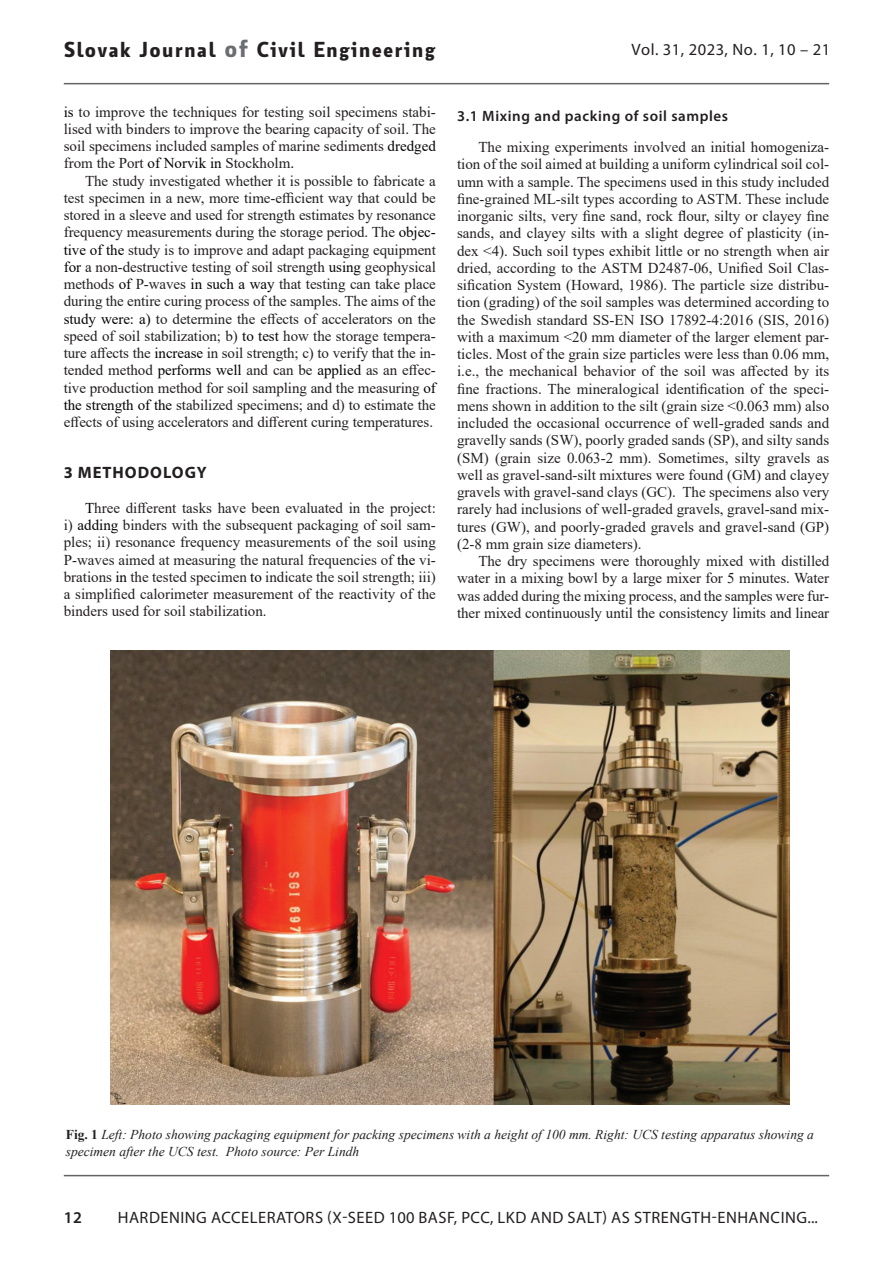
<style>
.page{position:relative;width:893px;height:1263px;background:#fff}
.page>*{position:absolute;margin:0;border:0;box-sizing:border-box;transform-origin:0 0}
.t1{font:700 21px "Botanika Demi CE";letter-spacing:.05em;color:#231f20}
.t2{font:16.5px "Myriad Pro";letter-spacing:.03em;color:#231f20}
.t3{font:700 16.5px "Myriad Pro";letter-spacing:.06em;color:#231f20}
.t4{font:600 16.5px "Myriad Pro";color:#231f20}
.t5{font:15px/17.2px "Times New Roman";color:#231f20;text-align:justify}
.t6{font:600 15px "Myriad Pro";letter-spacing:.04em;color:#231f20}
.t7{font:italic 13.5px/16.5px "Times New Roman";color:#231f20}
.s1{font-size:24px;color:#6c6d70}
.s2{color:#040503}
.s3{font-weight:700;font-style:normal}
</style>
<div class="page">
<hr style="left:64px;top:83px;width:765px;height:1px;background:#231f20">
<hr style="left:64px;top:1175px;width:765px;height:1px;background:#231f20">
<img style="left:110px;top:650px;width:679px;height:455px">
<h1 class="t1" style="left:64px;top:37px;width:373px">Slovak Journal <span class="s1">of</span> Civil Engineering</h1>
<p class="t5" style="left:64px;top:103px;width:374px"><span class="s2">is</span> to improve the techniques for testing soil specimens stabi&shy;lised with binders to improve the bearing capacity of soil. The soil specimens included samples of marine sediments <span class="s2">dredged </span>from the Port <span class="s2">of Norvik in</span> Stockholm<span class="s2">.</span></p>
<p class="t5" style="left:64px;top:172px;width:374px;text-indent:21px">The study investigated whether it is possible to fabricate a test specimen in a new, more time-efficient way that could be stored in a sleeve and used for strength estimates by resonance frequency measurements during the storage period. The <span class="s2">objec&shy;tive of the</span> study is to improve and adapt packaging equipment <span class="s2">for</span> a non-destructive testing of soil strength <span class="s2">using</span> geophysical methods <span class="s2">of</span> P-waves <span class="s2">in such a way</span> that testing can take place during the entire curing process of the samples. The aims of the <span class="s2">study were: a)</span> to determine the effects of accelerators on the speed of soil stabilization; b) <span class="s2">to test</span> how the storage tempera&shy;ture affects the <span class="s2">increase</span> in soil strength; c) to verify that the in&shy;tended method <span class="s2">performs well</span> and can be <span class="s2">applied</span> as an effec&shy;tive production method for soil sampling and the measuring <span class="s2">of the strength of the</span> stabilized specimens; and d) to estimate the effects of using accelerators and different curing temperatures.</p>
<p class="t3" style="left:64px;top:462px;width:145px">3 METHODOLOGY</p>
<p class="t5" style="left:64px;top:499px;width:374px;text-indent:21px"><span class="s2">T</span>hree different tasks have been evaluated in the project: i) <span class="s2">adding</span> binders with the subsequent packaging of soil sam&shy;ples; ii) resonance frequency measurements of the soil using P-waves aimed at measuring the natural frequencies of <span class="s2">the</span> vi&shy;brations <span class="s2">in</span> the tested specimen <span class="s2">to</span> indicate the soil strength; iii) a simplified calorimeter measurement of the reactivity of the binders used for soil stabilization.</p>
<p class="t2" style="left:631px;top:39px;width:200px">Vol. 31, 2023, No. 1, 10 – 21</p>
<p class="t6" style="left:457px;top:106px;width:273px">3.1 Mixing and packing of soil samples</p>
<p class="t5" style="left:457px;top:138px;width:374px;text-indent:21px">The mixing experiments involved an initial homogeniza&shy;tion of the soil aimed at building a uniform cylindrical soil col&shy;umn with a sample. The specimens used in this study included fine-grained ML-silt types according to ASTM. These include inorganic silts, very fine sand, rock flour, silty or clayey fine sands, and clayey silts with a slight degree of plasticity (in&shy;dex &lt;4). Such soil types exhibit little or no strength when air dried, according to the ASTM D2487-06, Unified Soil Clas&shy;sification System (Howard, 1986). The particle size distribu&shy;tion (grading) of the soil samples was determined according to the Swedish standard SS-EN ISO 17892-4:2016 (SIS, 2016) with a maximum &lt;20 mm diameter of the larger element par&shy;ticles. Most of the grain size particles were less than 0.06 mm, i.e., the mechanical behavior of the soil was affected by its fine fractions. The mineralogical identification of the speci&shy;mens shown in addition to the silt (grain size &lt;0.063 mm) also included the occasional occurrence of well-graded sands and gravelly sands (SW), poorly graded sands (SP), and silty sands (SM) (grain size 0.063-2 mm). Sometimes, silty gravels as well as gravel-sand-silt mixtures were found (GM) and clayey gravels with gravel-sand clays (GC). The specimens also very rarely had inclusions of well-graded gravels, gravel-sand mix&shy;tures (GW), and poorly-graded gravels and gravel-sand (GP) (2-8 mm grain size diameters).</p>
<p class="t5" style="left:457px;top:552px;width:374px;text-indent:21px">The dry specimens were thoroughly mixed with distilled water in a mixing bowl by a large mixer for 5 minutes. Water was added during the mixing process, and the samples were fur&shy;ther mixed continuously until the consistency limits and linear</p>
<p class="t7" style="left:66px;top:1126px;width:750px"><span class="s3">Fig. 1</span> Left: Photo showing packaging equipment for packing specimens with a height of 100 mm. Right: UCS testing apparatus showing a specimen after the UCS test. Photo source: Per Lindh</p>
<p class="t4" style="left:64px;top:1207px;width:20px">12</p>
<p class="t2" style="left:118px;top:1207px;width:702px">HARDENING ACCELERATORS (X-SEED 100 BASF, PCC, LKD AND SALT) AS STRENGTH-ENHANCING...</p>
</div>
